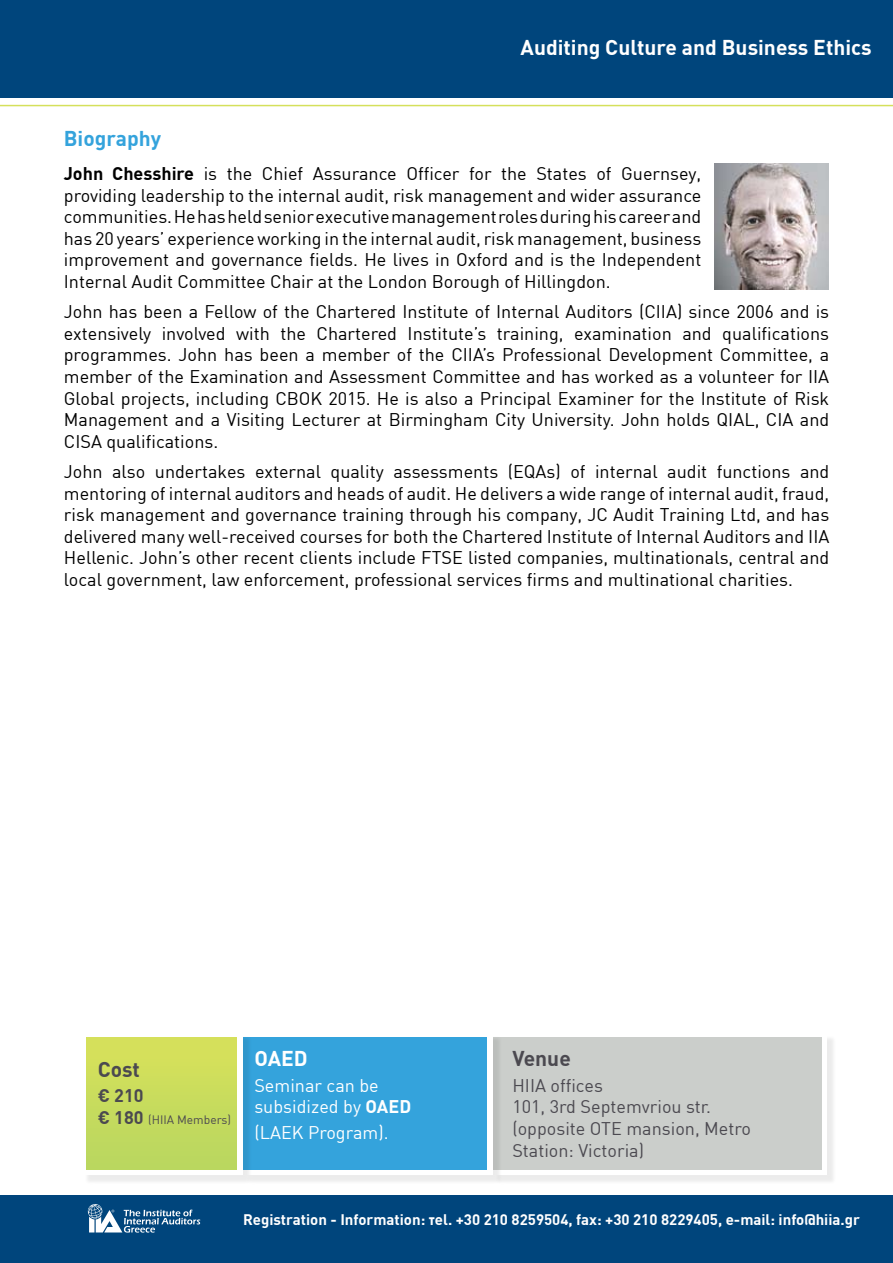
<style>
.page{position:relative;width:893px;height:1263px;background:#fff}
.page>*{position:absolute;margin:0;border:0;box-sizing:border-box;transform-origin:0 0}
.t1{font:700 21px "DIN Greek";color:#fff}
.t2{font:700 21px "DIN Greek";color:#4b4950}
.t3{font:700 21px "DIN Greek";color:#34a3dc}
.t4{font:18px/21.6px "DIN Greek";color:#000;text-align:justify}
.t5{font:18px/21.6px "DIN Greek";color:#4b4950}
.t6{font:18px/21.6px "DIN Greek";color:#fff}
.t7{font:700 18px "DIN Greek";color:#4b4950}
.t8{font:700 15px "DIN Greek";color:#fff}
.t9{font:12px "DIN Greek";color:#4b4950}
.s1{font-weight:700}
.s2{font-weight:700;font-size:18px}
</style>
<div class="page">
<div style="left:496px;top:1035px;width:346px;height:156px;background:#000;opacity:.08"></div>
<div style="left:493px;top:1032px;width:334px;height:143px;background:#fff"></div>
<div style="left:486px;top:1038px;width:335px;height:132px;background:#cbcecb"></div>
<div style="left:246px;top:1035px;width:263px;height:156px;background:#000;opacity:.08"></div>
<div style="left:244px;top:1032px;width:249px;height:143px;background:#fff"></div>
<div style="left:244px;top:1038px;width:243px;height:132px;background:#34a3dc"></div>
<div style="left:0;top:0;width:893px;height:98px;background:#00457c"></div>
<div style="left:0;top:1195px;width:893px;height:68px;background:#00457c"></div>
<div style="left:84px;top:1035px;width:174px;height:156px;background:#000;opacity:.08"></div>
<div style="left:81px;top:1032px;width:162px;height:143px;background:#fff"></div>
<div style="left:86px;top:1038px;width:151px;height:132px;background:linear-gradient(to right,#c8dc5d,#c8dc5d)"></div>
<hr style="left:0;top:105px;width:893px;height:1px;background:#d5e05b">
<svg style="left:88px;top:1204px;width:112px;height:28px"></svg>
<img style="left:714px;top:163px;width:115px;height:126px">
<p class="t1" style="left:521px;top:35px;width:353px">Auditing Culture and Business Ethics</p>
<p class="t3" style="left:64px;top:126px;width:99px">Biography</p>
<p class="t4" style="left:64px;top:163px;width:639px"><span class="s1">John Chesshire</span> is the Chief Assurance Officer for the States of Guernsey, providing leadership to the internal audit, risk management and wider assurance communities. He has held senior executive management roles during his career and has 20 years’ experience working in the internal audit, risk management, business improvement and governance fields. He lives in Oxford and is the Independent Internal Audit Committee Chair at the London Borough of Hillingdon.</p>
<p class="t4" style="left:64px;top:301px;width:767px">John has been a Fellow of the Chartered Institute of Internal Auditors (CIIA) since 2006 and is extensively involved with the Chartered Institute’s training, examination and qualifications programmes. John has been a member of the CIIA’s Professional Development Committee, a member of the Examination and Assessment Committee and has worked as a volunteer for IIA Global projects, including CBOK 2015. He is also a Principal Examiner for the Institute of Risk Management and a Visiting Lecturer at Birmingham City University. John holds QIAL, CIA and CISA qualifications.</p>
<p class="t4" style="left:64px;top:461px;width:767px">John also undertakes external quality assessments (EQAs) of internal audit functions and mentoring of internal auditors and heads of audit. He delivers a wide range of internal audit, fraud, risk management and governance training through his company, JC Audit Training Ltd, and has delivered many well-received courses for both the Chartered Institute of Internal Auditors and IIA Hellenic. John’s other recent clients include FTSE listed companies, multinationals, central and local government, law enforcement, professional services firms and multinational charities.</p>
<p class="t2" style="left:98px;top:1057px;width:44px">Cost</p>
<p class="t7" style="left:98px;top:1085px;width:47px">€ 210</p>
<p class="t9" style="left:98px;top:1113px;width:135px"><span class="s2">€ 180</span> (HIIA Members)</p>
<p class="t1" style="left:254px;top:1046px;width:55px">OAED</p>
<p class="t6" style="left:254px;top:1075px;width:158px">Seminar can be subsidized by <span class="s1">OAED</span></p>
<p class="t6" style="left:254px;top:1122px;width:136px">(LAEK Program).</p>
<p class="t2" style="left:512px;top:1046px;width:60px">Venue</p>
<p class="t5" style="left:512px;top:1075px;width:240px">HIIA offices<br>101, 3rd Septemvriou str. (opposite OTE mansion, Metro<br>Station: Victoria)</p>
<p class="t8" style="left:243px;top:1210px;width:618px">Registration - Information: τel. +30 210 8259504, fax: +30 210 8229405, e-mail: info@hiia.gr</p>
</div>
